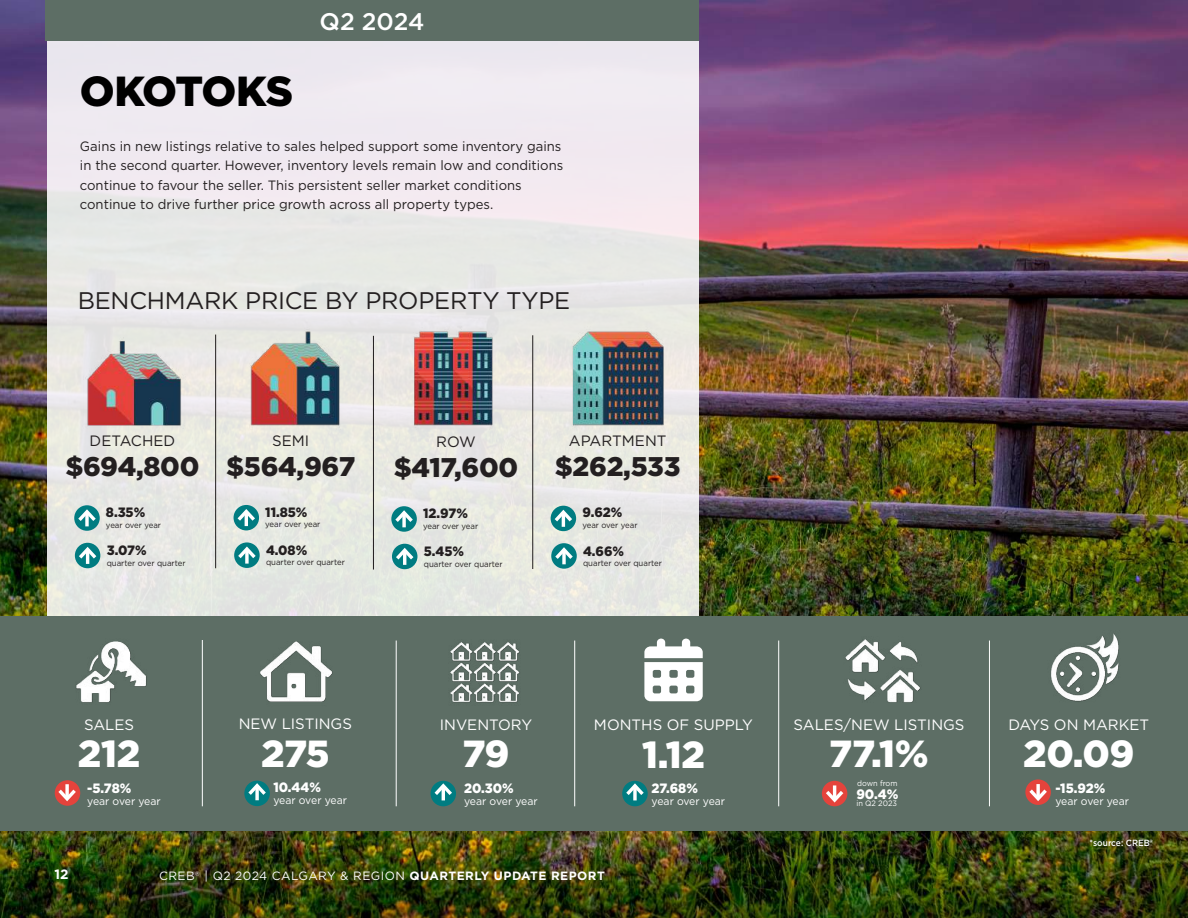
<style>
.page{position:relative;width:1188px;height:918px;background:#fff}
.page>*{position:absolute;margin:0;border:0;box-sizing:border-box;transform-origin:0 0}
.t1{font:900 42px "Gotham";letter-spacing:-.03em;color:#000}
.t2{font:900 37.65px "Gotham";letter-spacing:-.01em;color:#fff}
.t3{font:900 27px "Gotham";letter-spacing:-.01em;color:#231f20}
.t4{font:24px "Gotham";letter-spacing:-.01em;color:#231f20}
.t5{font:500 24px "Gotham";letter-spacing:-.005em;color:#fff}
.t6{font:15px "Gotham";color:#fff}
.t7{font:15px "Gotham";color:#231f20}
.t8{font:900 13.65px "Gotham";color:#fff;scale:.95 1}
.t9{font:13.5px/19.5px "Gotham";color:#231f20}
.t10{font:900 13.5px "Gotham";color:#231f20;scale:.95 1}
.t11{font:900 13.5px "Gotham";color:#fff;scale:.95 1}
.t12{font:700 13.5px "Gotham";color:#fff}
.t13{font:12px "Gotham";letter-spacing:.04em;color:#fff}
.t14{font:10.95px "Gotham";color:#fff;scale:.95 1}
.t15{font:500 9px "Gotham";color:#fff;scale:.93 1}
.t16{font:8.25px "Gotham";color:#231f20;scale:.95 1}
.t17{font:7.8px "Gotham";color:#fff;scale:.96 1}
.s1{font-weight:700}
</style>
<div class="page">
<img style="left:0;top:0;width:1188px;height:918px">
<div style="left:47px;top:0;width:652px;height:820px;background:#eae9e6"></div>
<div style="left:46px;top:0;width:653px;height:41px;background:#5d6e65"></div>
<svg style="left:74px;top:505px;width:26px;height:26px"></svg>
<svg style="left:75px;top:507px;width:24px;height:18px"></svg>
<hr style="left:215px;top:335px;width:1px;height:233px;background:#231f20">
<div style="left:75px;top:543px;width:25px;height:25px;background:#007c81;border-radius:50%"></div>
<hr style="left:86px;top:549px;width:3px;height:15px;background:#fff">
<svg style="left:75px;top:544px;width:25px;height:18px"></svg>
<div style="left:234px;top:505px;width:25px;height:25px;background:#007c81;border-radius:50%"></div>
<hr style="left:245px;top:511px;width:3px;height:15px;background:#fff">
<svg style="left:234px;top:506px;width:25px;height:18px"></svg>
<svg style="left:234px;top:542px;width:26px;height:26px"></svg>
<svg style="left:235px;top:544px;width:24px;height:18px"></svg>
<hr style="left:373px;top:336px;width:1px;height:234px;background:#231f20">
<svg style="left:391px;top:506px;width:26px;height:26px"></svg>
<svg style="left:392px;top:508px;width:24px;height:18px"></svg>
<div style="left:392px;top:544px;width:25px;height:25px;background:#007c81;border-radius:50%"></div>
<hr style="left:403px;top:550px;width:3px;height:15px;background:#fff">
<svg style="left:392px;top:545px;width:25px;height:18px"></svg>
<hr style="left:532px;top:335px;width:1px;height:234px;background:#231f20">
<div style="left:551px;top:506px;width:25px;height:25px;background:#007c81;border-radius:50%"></div>
<hr style="left:562px;top:512px;width:3px;height:15px;background:#fff">
<svg style="left:551px;top:507px;width:25px;height:18px"></svg>
<svg style="left:551px;top:543px;width:26px;height:26px"></svg>
<svg style="left:552px;top:545px;width:24px;height:18px"></svg>
<div style="left:0;top:616px;width:1188px;height:214px;background:#5d6e65"></div>
<img style="left:76px;top:641px;width:71px;height:61px">
<img style="left:260px;top:641px;width:73px;height:61px">
<img style="left:450px;top:642px;width:70px;height:61px">
<img style="left:845px;top:639px;width:76px;height:64px">
<img style="left:1051px;top:633px;width:68px;height:69px">
<svg style="left:644px;top:639px;width:59px;height:62px"></svg>
<hr style="left:202px;top:640px;width:1px;height:166px;background:#fff">
<hr style="left:396px;top:641px;width:1px;height:165px;background:#fff">
<hr style="left:574px;top:641px;width:1px;height:165px;background:#fff">
<hr style="left:778px;top:641px;width:1px;height:165px;background:#fff">
<hr style="left:989px;top:641px;width:1px;height:165px;background:#fff">
<svg style="left:55px;top:780px;width:25px;height:26px"></svg>
<svg style="left:55px;top:786px;width:24px;height:18px"></svg>
<svg style="left:244px;top:781px;width:26px;height:25px"></svg>
<svg style="left:245px;top:781px;width:24px;height:18px"></svg>
<div style="left:822px;top:781px;width:25px;height:25px;background:#e5433c;border-radius:50%"></div>
<hr style="left:833px;top:785px;width:3px;height:15px;background:#fff">
<svg style="left:822px;top:787px;width:25px;height:18px"></svg>
<svg style="left:1025px;top:779px;width:26px;height:26px"></svg>
<svg style="left:1026px;top:786px;width:24px;height:18px"></svg>
<img style="left:77px;top:337px;width:114px;height:101px">
<img style="left:238px;top:329px;width:114px;height:106px">
<img style="left:396px;top:321px;width:114px;height:109px">
<img style="left:561px;top:331px;width:114px;height:102px">
<div style="left:431px;top:781px;width:25px;height:25px;background:#007c81;border-radius:50%"></div>
<hr style="left:442px;top:786px;width:3px;height:14px;background:#fff">
<svg style="left:431px;top:781px;width:25px;height:18px"></svg>
<div style="left:622px;top:781px;width:26px;height:25px;background:#007c81;border-radius:50%"></div>
<svg style="left:623px;top:781px;width:24px;height:18px"></svg>
<h1 class="t1" style="left:80px;top:63px;width:215px">OKOTOKS</h1>
<h3 class="t5" style="left:320px;top:6px;width:106px">Q2 2024</h3>
<p class="t9" style="left:80px;top:136px;width:485px">Gains in new listings relative to sales helped support some inventory gains in the second quarter. However, inventory levels remain low and conditions continue to favour the seller. This persistent seller market conditions continue to drive further price growth across all property types.</p>
<h3 class="t4" style="left:78px;top:285px;width:494px">BENCHMARK PRICE BY PROPERTY TYPE</h3>
<p class="t7" style="left:90px;top:431px;width:87px">DETACHED</p>
<h3 class="t3" style="left:65px;top:448px;width:136px">$694,800</h3>
<p class="t10" style="left:106px;top:503px;width:43px">8.35%</p>
<p class="t16" style="left:106px;top:519px;width:60px">year over year</p>
<p class="t10" style="left:107px;top:541px;width:43px">3.07%</p>
<p class="t16" style="left:107px;top:557px;width:85px">quarter over quarter</p>
<p class="t7" style="left:272px;top:431px;width:39px">SEMI</p>
<h3 class="t3" style="left:226px;top:448px;width:131px">$564,967</h3>
<p class="t10" style="left:265px;top:503px;width:46px">11.85%</p>
<p class="t16" style="left:265px;top:519px;width:60px">year over year</p>
<p class="t10" style="left:266px;top:541px;width:45px">4.08%</p>
<p class="t16" style="left:266px;top:557px;width:85px">quarter over quarter</p>
<p class="t7" style="left:436px;top:432px;width:41px">ROW</p>
<h3 class="t3" style="left:394px;top:448px;width:126px">$417,600</h3>
<p class="t10" style="left:423px;top:504px;width:49px">12.97%</p>
<p class="t16" style="left:423px;top:520px;width:60px">year over year</p>
<p class="t10" style="left:424px;top:542px;width:44px">5.45%</p>
<p class="t16" style="left:424px;top:558px;width:85px">quarter over quarter</p>
<p class="t7" style="left:569px;top:431px;width:99px">APARTMENT</p>
<h3 class="t3" style="left:555px;top:448px;width:127px">$262,533</h3>
<p class="t10" style="left:582px;top:503px;width:44px">9.62%</p>
<p class="t16" style="left:582px;top:520px;width:60px">year over year</p>
<p class="t10" style="left:583px;top:541px;width:45px">4.66%</p>
<p class="t16" style="left:583px;top:558px;width:85px">quarter over quarter</p>
<p class="t6" style="left:84px;top:715px;width:52px">SALES</p>
<h2 class="t2" style="left:78px;top:728px;width:64px">212</h2>
<p class="t6" style="left:239px;top:715px;width:115px">NEW LISTINGS</p>
<h2 class="t2" style="left:261px;top:728px;width:70px">275</h2>
<p class="t6" style="left:440px;top:715px;width:94px">INVENTORY</p>
<h2 class="t2" style="left:462px;top:728px;width:49px">79</h2>
<p class="t6" style="left:594px;top:715px;width:161px">MONTHS OF SUPPLY</p>
<h2 class="t2" style="left:642px;top:729px;width:64px">1.12</h2>
<p class="t6" style="left:793px;top:715px;width:173px">SALES/NEW LISTINGS</p>
<h2 class="t2" style="left:829px;top:728px;width:101px">77.1%</h2>
<p class="t6" style="left:1008px;top:715px;width:142px">DAYS ON MARKET</p>
<h2 class="t2" style="left:1023px;top:728px;width:113px">20.09</h2>
<p class="t11" style="left:87px;top:779px;width:48px">-5.78%</p>
<p class="t14" style="left:87px;top:794px;width:79px">year over year</p>
<p class="t11" style="left:273px;top:778px;width:51px">10.44%</p>
<p class="t14" style="left:273px;top:793px;width:79px">year over year</p>
<p class="t11" style="left:464px;top:779px;width:54px">20.30%</p>
<p class="t14" style="left:464px;top:794px;width:79px">year over year</p>
<p class="t11" style="left:652px;top:779px;width:50px">27.68%</p>
<p class="t14" style="left:652px;top:794px;width:79px">year over year</p>
<p class="t17" style="left:857px;top:778px;width:44px">down from</p>
<p class="t8" style="left:856px;top:784px;width:46px">90.4%</p>
<p class="t17" style="left:856px;top:798px;width:44px">in Q2 2023</p>
<p class="t11" style="left:1055px;top:779px;width:54px">-15.92%</p>
<p class="t14" style="left:1055px;top:794px;width:79px">year over year</p>
<p class="t15" style="left:1090px;top:837px;width:70px">*source: CREB®</p>
<p class="t12" style="left:55px;top:865px;width:16px">12</p>
<p class="t13" style="left:159px;top:868px;width:447px">CREB® | Q2 2024 CALGARY &amp; REGION <span class="s1">QUARTERLY UPDATE REPORT</span></p>
</div>
